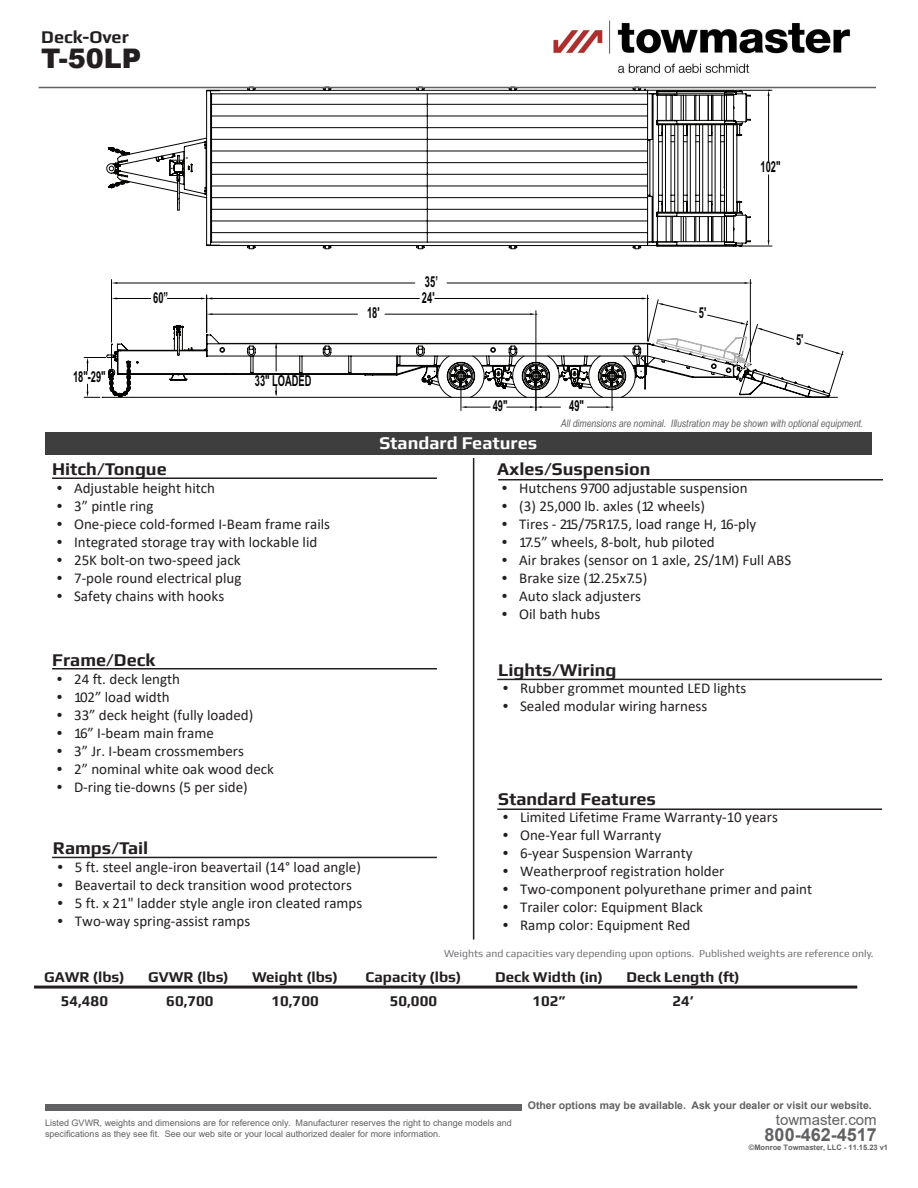
<style>
.page{position:relative;width:918px;height:1188px;background:#fff}
.page>*{position:absolute;margin:0;border:0;box-sizing:border-box;transform-origin:0 0}
.t1{font:900 27px "Arial";color:#231f20}
.t2{font:700 18px "Play";color:#231f20}
.t3{font:700 18px "Play";color:#fff}
.t4{font:700 18px "Arial";color:#616164}
.t5{font:700 15.15px "Arial Narrow";color:#040503;scale:.75 1}
.t6{font:15px "Calibri";color:#231f20}
.t7{font:700 15px "Play";color:#231f20}
.t8{font:15px "Arial";color:#616164}
.t9{font:10.5px "Play";color:#717275}
.t10{font:italic 10.5px "Arial Narrow";color:#616164}
.t11{font:700 10.5px "Arial";color:#616164}
.t12{font:9px/10.8px "Arial";color:#616164}
.t13{font:700 7.5px "Arial";color:#616164}
.s1{font-family:"Futura PT";font-weight:300}
</style>
<div class="page">
<svg style="left:110px;top:88px;width:628px;height:49px"></svg>
<svg style="left:110px;top:137px;width:642px;height:161px"></svg>
<svg style="left:211px;top:93px;width:437px;height:318px"></svg>
<svg style="left:461px;top:406px;width:6px;height:2px"></svg>
<hr style="left:536px;top:378px;width:1px;height:33px;background:#040503">
<hr style="left:612px;top:378px;width:1px;height:33px;background:#040503">
<hr style="left:647px;top:295px;width:1px;height:46px;background:#040503">
<hr style="left:206px;top:295px;width:1px;height:38px;background:#040503">
<hr style="left:111px;top:280px;width:1px;height:62px;background:#040503">
<hr style="left:750px;top:280px;width:1px;height:82px;background:#040503">
<hr style="left:117px;top:283px;width:298px;height:1px;background:#040503">
<hr style="left:447px;top:283px;width:298px;height:1px;background:#040503">
<svg style="left:530px;top:406px;width:31px;height:2px"></svg>
<svg style="left:587px;top:406px;width:26px;height:2px"></svg>
<svg style="left:745px;top:282px;width:6px;height:2px"></svg>
<svg style="left:656px;top:90px;width:117px;height:157px"></svg>
<svg style="left:84px;top:298px;width:759px;height:100px"></svg>
<div style="left:45px;top:1104px;width:476px;height:7px;background:#616164"></div>
<div style="left:45px;top:432px;width:826px;height:23px;background:#3e3e3f"></div>
<hr style="left:34px;top:986px;width:823px;height:3px;background:#231f20">
<hr style="left:473px;top:458px;width:1px;height:482px;background:#231f20">
<hr style="left:52px;top:477px;width:385px;height:2px;background:#231f20">
<hr style="left:52px;top:668px;width:385px;height:1px;background:#231f20">
<hr style="left:52px;top:857px;width:385px;height:1px;background:#231f20">
<hr style="left:498px;top:479px;width:385px;height:1px;background:#231f20">
<hr style="left:497px;top:679px;width:385px;height:1px;background:#231f20">
<hr style="left:497px;top:808px;width:385px;height:2px;background:#231f20">
<hr style="left:39px;top:87px;width:837px;height:1px;background:#616164">
<img style="left:553px;top:20px;width:298px;height:54px">
<p class="t2" style="left:41px;top:27px;width:89px">Deck-Over</p>
<h1 class="t1" style="left:41px;top:39px;width:102px">T-50LP</h1>
<p class="t5" style="left:760px;top:156px;width:28px">102"</p>
<p class="t5" style="left:73px;top:365px;width:45px">18"-29"</p>
<p class="t5" style="left:425px;top:270px;width:19px">35’</p>
<p class="t5" style="left:153px;top:286px;width:22px">60”</p>
<p class="t5" style="left:422px;top:286px;width:18px">24'</p>
<p class="t5" style="left:255px;top:370px;width:77px">33" LOADED</p>
<p class="t5" style="left:367px;top:302px;width:18px">18'</p>
<p class="t5" style="left:493px;top:395px;width:21px">49"</p>
<p class="t5" style="left:569px;top:395px;width:21px">49"</p>
<p class="t5" style="left:699px;top:301px;width:11px">5'</p>
<p class="t5" style="left:796px;top:329px;width:11px">5'</p>
<p class="t10" style="left:561px;top:416px;width:304px">All dimensions are nominal. Illustration may be shown with optional equipment.</p>
<p class="t3" style="left:379px;top:432px;width:159px">Standard Features</p>
<p class="t2" style="left:52px;top:458px;width:116px">Hitch/Tongue</p>
<p class="t6" style="left:52px;top:477px;width:164px"><span class="s1">•</span> Adjustable height hitch</p>
<p class="t6" style="left:52px;top:495px;width:103px"><span class="s1">•</span> 3” pintle ring</p>
<p class="t6" style="left:52px;top:513px;width:279px"><span class="s1">•</span> One-piece cold-formed I-Beam frame rails</p>
<p class="t6" style="left:52px;top:531px;width:267px"><span class="s1">•</span> Integrated storage tray with lockable lid</p>
<p class="t6" style="left:52px;top:549px;width:190px"><span class="s1">•</span> 25K bolt-on two-speed jack</p>
<p class="t6" style="left:52px;top:567px;width:191px"><span class="s1">•</span> 7-pole round electrical plug</p>
<p class="t6" style="left:52px;top:585px;width:174px"><span class="s1">•</span> Safety chains with hooks</p>
<p class="t2" style="left:52px;top:649px;width:105px">Frame/Deck</p>
<p class="t6" style="left:52px;top:668px;width:130px"><span class="s1">•</span> 24 ft. deck length</p>
<p class="t6" style="left:52px;top:686px;width:119px"><span class="s1">•</span> 102” load width</p>
<p class="t6" style="left:52px;top:704px;width:203px"><span class="s1">•</span> 33” deck height (fully loaded)</p>
<p class="t6" style="left:52px;top:722px;width:163px"><span class="s1">•</span> 16” I-beam main frame</p>
<p class="t6" style="left:52px;top:740px;width:193px"><span class="s1">•</span> 3” Jr. I-beam crossmembers</p>
<p class="t6" style="left:52px;top:758px;width:223px"><span class="s1">•</span> 2” nominal white oak wood deck</p>
<p class="t6" style="left:52px;top:776px;width:197px"><span class="s1">•</span> D-ring tie-downs (5 per side)</p>
<p class="t2" style="left:53px;top:838px;width:97px">Ramps/Tail</p>
<p class="t6" style="left:53px;top:857px;width:309px"><span class="s1">•</span> 5 ft. steel angle-iron beavertail (14° load angle)</p>
<p class="t6" style="left:53px;top:875px;width:300px"><span class="s1">•</span> Beavertail to deck transition wood protectors</p>
<p class="t6" style="left:53px;top:893px;width:311px"><span class="s1">•</span> 5 ft. x 21" ladder style angle iron cleated ramps</p>
<p class="t6" style="left:53px;top:911px;width:199px"><span class="s1">•</span> Two-way spring-assist ramps</p>
<p class="t2" style="left:497px;top:458px;width:155px">Axles/Suspension</p>
<p class="t6" style="left:497px;top:477px;width:252px"><span class="s1">•</span> Hutchens 9700 adjustable suspension</p>
<p class="t6" style="left:497px;top:495px;width:209px"><span class="s1">•</span> (3) 25,000 lb. axles (12 wheels)</p>
<p class="t6" style="left:497px;top:513px;width:261px"><span class="s1">•</span> Tires - 215/75R17.5, load range H, 16-ply</p>
<p class="t6" style="left:497px;top:531px;width:219px"><span class="s1">•</span> 17.5” wheels, 8-bolt, hub piloted</p>
<p class="t6" style="left:497px;top:549px;width:296px"><span class="s1">•</span> Air brakes (sensor on 1 axle, 2S/1M) Full ABS</p>
<p class="t6" style="left:497px;top:567px;width:152px"><span class="s1">•</span> Brake size (12.25x7.5)</p>
<p class="t6" style="left:497px;top:585px;width:145px"><span class="s1">•</span> Auto slack adjusters</p>
<p class="t6" style="left:497px;top:603px;width:105px"><span class="s1">•</span> Oil bath hubs</p>
<p class="t2" style="left:498px;top:659px;width:120px">Lights/Wiring</p>
<p class="t6" style="left:498px;top:678px;width:250px"><span class="s1">•</span> Rubber grommet mounted LED lights</p>
<p class="t6" style="left:498px;top:696px;width:211px"><span class="s1">•</span> Sealed modular wiring harness</p>
<p class="t2" style="left:498px;top:788px;width:159px">Standard Features</p>
<p class="t6" style="left:498px;top:807px;width:281px"><span class="s1">•</span> Limited Lifetime Frame Warranty-10 years</p>
<p class="t6" style="left:498px;top:825px;width:165px"><span class="s1">•</span> One-Year full Warranty</p>
<p class="t6" style="left:498px;top:843px;width:196px"><span class="s1">•</span> 6-year Suspension Warranty</p>
<p class="t6" style="left:498px;top:861px;width:228px"><span class="s1">•</span> Weatherproof registration holder</p>
<p class="t6" style="left:498px;top:879px;width:315px"><span class="s1">•</span> Two-component polyurethane primer and paint</p>
<p class="t6" style="left:498px;top:897px;width:206px"><span class="s1">•</span> Trailer color: Equipment Black</p>
<p class="t6" style="left:498px;top:915px;width:194px"><span class="s1">•</span> Ramp color: Equipment Red</p>
<p class="t9" style="left:444px;top:947px;width:431px">Weights and capacities vary depending upon options. Published weights are reference only.</p>
<p class="t7" style="left:44px;top:968px;width:82px">GAWR (lbs)</p>
<p class="t7" style="left:148px;top:968px;width:82px">GVWR (lbs)</p>
<p class="t7" style="left:252px;top:968px;width:87px">Weight (lbs)</p>
<p class="t7" style="left:366px;top:968px;width:97px">Capacity (lbs)</p>
<p class="t7" style="left:495px;top:968px;width:110px">Deck Width (in)</p>
<p class="t7" style="left:626px;top:968px;width:115px">Deck Length (ft)</p>
<p class="t7" style="left:61px;top:992px;width:49px">54,480</p>
<p class="t7" style="left:166px;top:992px;width:49px">60,700</p>
<p class="t7" style="left:271px;top:992px;width:49px">10,700</p>
<p class="t7" style="left:390px;top:992px;width:49px">50,000</p>
<p class="t7" style="left:533px;top:992px;width:35px">102”</p>
<p class="t7" style="left:673px;top:992px;width:23px">24’</p>
<p class="t12" style="left:45px;top:1118px;width:468px">Listed GVWR, weights and dimensions are for reference only. Manufacturer reserves the right to change models and specifications as they see fit. See our web site or your local authorized dealer for more information.</p>
<p class="t11" style="left:528px;top:1098px;width:345px">Other options may be available. Ask your dealer or visit our website.</p>
<p class="t8" style="left:776px;top:1109px;width:102px">towmaster.com</p>
<p class="t4" style="left:765px;top:1122px;width:114px">800-462-4517</p>
<p class="t13" style="left:749px;top:1142px;width:141px">©Monroe Towmaster, LLC - 11.15.23 v1</p>
</div>
